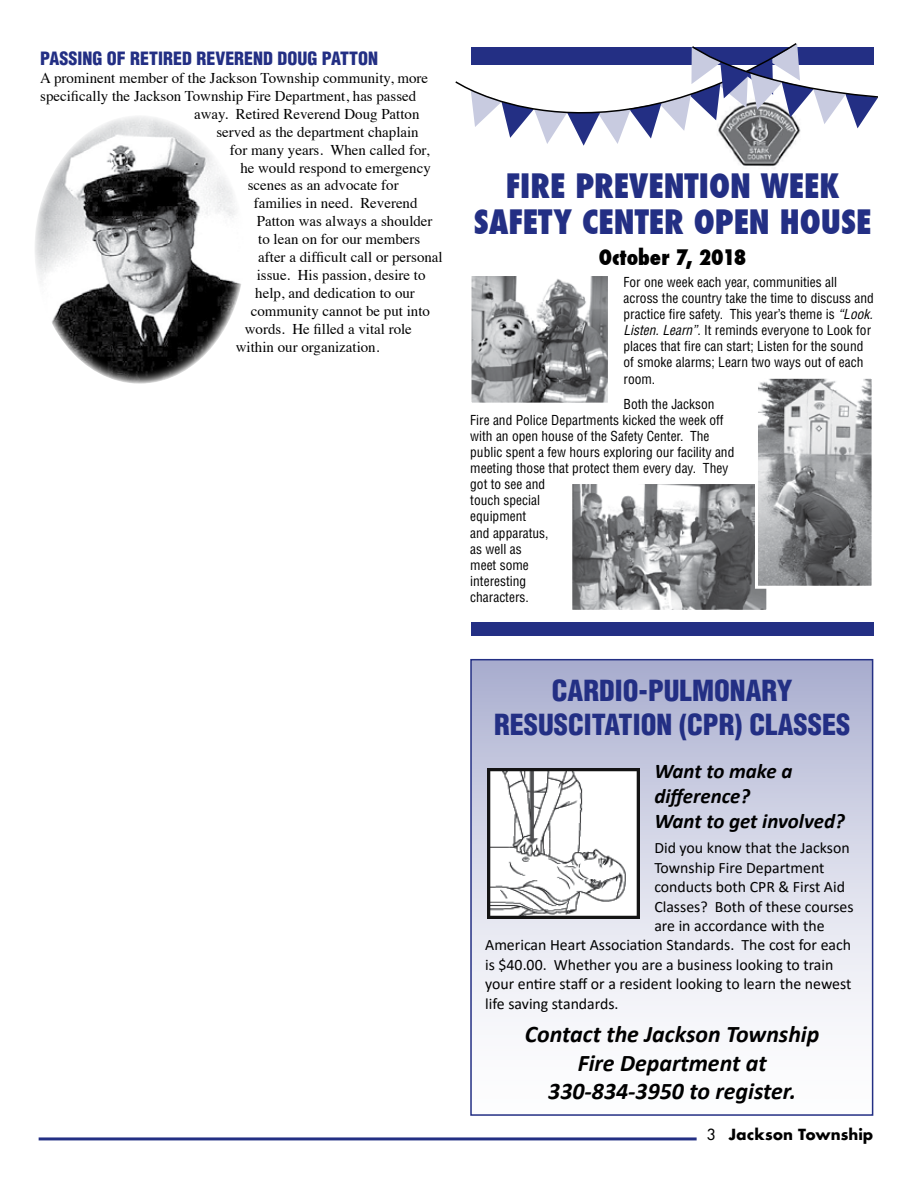
<style>
.page{position:relative;width:918px;height:1188px;background:#fff}
.page>*{position:absolute;margin:0;border:0;box-sizing:border-box;transform-origin:0 0}
.t1{font:800 condensed 32.85px/35.8px "Futura";color:#232f84;text-align:center}
.t2{font:900 condensed 28.35px/34px "Helvetica";color:#232f84;text-align:center}
.t3{font:italic 700 23.85px/28.7px "Calibri";color:#000;text-align:center}
.t4{font:italic 700 20.85px/25px "Calibri";color:#000}
.t5{font:800 condensed 20.85px "Futura";color:#000}
.t6{font:900 condensed 17.85px "Helvetica";color:#232f84}
.t7{font:15.9px "Calibri";color:#000}
.t8{font:15px "Times";color:#000}
.t9{font:700 15px "Futura";color:#000}
.t10{font:condensed 13.5px/16px "Helvetica";color:#000}
.s1{font-style:italic}
.s2{font-weight:400}
</style>
<div class="page">
<hr style="left:39px;top:1137px;width:658px;height:3px;background:#232f84">
<div style="left:471px;top:660px;width:402px;height:455px;background:linear-gradient(to bottom,#acb1cf,#fff)"></div>
<img style="left:488px;top:769px;width:151px;height:150px">
<svg style="left:455px;top:43px;width:342px;height:124px"></svg>
<svg style="left:471px;top:44px;width:407px;height:102px"></svg>
<div style="left:471px;top:622px;width:403px;height:14px;background:#232f84"></div>
<img style="left:35px;top:116px;width:206px;height:268px">
<img style="left:573px;top:485px;width:193px;height:124px">
<div style="left:570px;top:482px;width:199px;height:130px;border:2px solid #fff"></div>
<img style="left:759px;top:380px;width:112px;height:205px">
<div style="left:755px;top:376px;width:120px;height:213px;border:3px solid #fff"></div>
<img style="left:472px;top:277px;width:135px;height:125px">
<div style="left:469px;top:274px;width:141px;height:131px;border:2px solid #fff"></div>
<h3 class="t6" style="left:40px;top:47px;width:339px">PASSING OF RETIRED REVEREND DOUG PATTON</h3>
<p class="t8" style="left:40px;top:64px;width:389px">A prominent member of the Jackson Township community, more</p>
<p class="t8" style="left:40px;top:82px;width:377px">specifically the Jackson Township Fire Department, has passed</p>
<p class="t8" style="left:194px;top:100px;width:227px">away. Retired Reverend Doug Patton</p>
<p class="t8" style="left:216px;top:118px;width:204px">served as the department chaplain</p>
<p class="t8" style="left:230px;top:136px;width:201px">for many years. When called for,</p>
<p class="t8" style="left:240px;top:153px;width:192px">he would respond to emergency</p>
<p class="t8" style="left:248px;top:171px;width:152px">scenes as an advocate for</p>
<p class="t8" style="left:254px;top:189px;width:165px">families in need. Reverend</p>
<p class="t8" style="left:257px;top:207px;width:177px">Patton was always a shoulder</p>
<p class="t8" style="left:258px;top:225px;width:164px">to lean on for our members</p>
<p class="t8" style="left:258px;top:243px;width:186px">after a difficult call or personal</p>
<p class="t8" style="left:257px;top:261px;width:170px">issue. His passion, desire to</p>
<p class="t8" style="left:255px;top:279px;width:161px">help, and dedication to our</p>
<p class="t8" style="left:251px;top:297px;width:181px">community cannot be put into</p>
<p class="t8" style="left:245px;top:315px;width:169px">words. He filled a vital role</p>
<p class="t8" style="left:236px;top:333px;width:145px">within our organization.</p>
<h1 class="t1" style="left:474px;top:168px;width:399px">FIRE PREVENTION WEEK<br>SAFETY CENTER OPEN HOUSE</h1>
<h3 class="t5" style="left:599px;top:243px;width:149px">October 7, 2018</h3>
<p class="t10" style="left:624px;top:274px;width:252px">For one week each year, communities all across the country take the time to discuss and practice fire safety. This year’s theme is <span class="s1">“Look.<br>Listen. Learn”</span>. It reminds everyone to Look for places that fire can start; Listen for the sound of smoke alarms; Learn two ways out of each room.</p>
<p class="t10" style="left:470px;top:396px;width:266px;text-indent:153px">Both the Jackson<br>Fire and Police Departments kicked the week off with an open house of the Safety Center. The public spent a few hours exploring our facility and meeting those that protect them every day. They got to see and<br>touch special<br>equipment<br>and apparatus,<br>as well as<br>meet some<br>interesting<br>characters.</p>
<h2 class="t2" style="left:494px;top:673px;width:358px">CARDIO-PULMONARY<br>RESUSCITATION (CPR) CLASSES</h2>
<h3 class="t4" style="left:654px;top:758px;width:192px">Want to make a difference?<br>Want to get involved?</h3>
<p class="t7" style="left:654px;top:837px;width:197px">Did you know that the Jackson</p>
<p class="t7" style="left:654px;top:856px;width:172px">Township Fire Department</p>
<p class="t7" style="left:654px;top:876px;width:192px">conducts both CPR &amp; First Aid</p>
<p class="t7" style="left:654px;top:895px;width:201px">Classes? Both of these courses</p>
<p class="t7" style="left:654px;top:915px;width:172px">are in accordance with the</p>
<p class="t7" style="left:485px;top:934px;width:368px">American Heart Association Standards. The cost for each</p>
<p class="t7" style="left:485px;top:953px;width:350px">is $40.00. Whether you are a business looking to train</p>
<p class="t7" style="left:485px;top:973px;width:368px">your entire staff or a resident looking to learn the newest</p>
<p class="t7" style="left:485px;top:992px;width:135px">life saving standards.</p>
<h3 class="t3" style="left:525px;top:1020px;width:296px">Contact the Jackson Township<br>Fire Department at<br>330-834-3950 to register.</h3>
<p class="t9" style="left:707px;top:1124px;width:168px"><span class="s2">3</span> Jackson Township</p>
</div>
